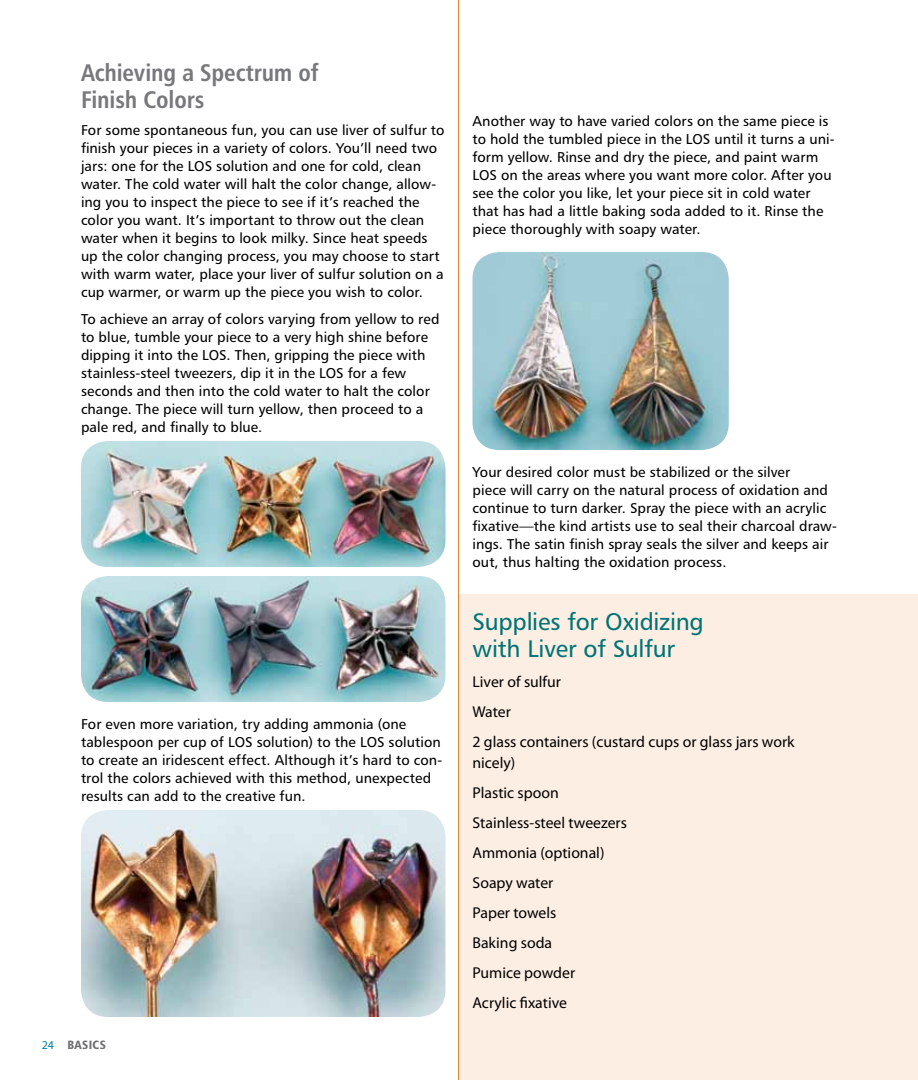
<style>
.page{position:relative;width:918px;height:1080px;background:#fff}
.page>*{position:absolute;margin:0;border:0;box-sizing:border-box;transform-origin:0 0}
.t1{font:24px/27px "Humanist 777 BT Roman B";letter-spacing:-.01em;color:#007476}
.t2{font:24px/27px "Humanist 777 BT Bold Condensed B";letter-spacing:-.005em;color:#77787b}
.t3{font:15.75px/30px "Myriad Pro";color:#000}
.t4{font:14.25px/18px "Humanist 777 BT Roman B";letter-spacing:.005em;color:#000}
.t5{font:12px "Humanist 777 BT Black Condensed B";letter-spacing:.03em;color:#6d6e71}
.s1{font-family:"Myriad Pro";color:#007ea9}
</style>
<div class="page">
<div style="left:459px;top:594px;width:459px;height:486px;background:#fceee3"></div>
<hr style="left:458px;top:0;width:1px;height:1080px;background:#de761c">
<img style="left:81px;top:441px;width:365px;height:126px">
<img style="left:81px;top:576px;width:365px;height:126px">
<img style="left:81px;top:810px;width:365px;height:207px">
<img style="left:472px;top:252px;width:257px;height:198px">
<p class="t2" style="left:81px;top:59px;width:239px">Achieving a Spectrum of<br>Finish Colors</p>
<p class="t4" style="left:81px;top:121px;width:365px">For some spontaneous fun, you can use liver of sulfur to finish your pieces in a variety of colors. You’ll need two jars: one for the LOS solution and one for cold, clean water. The cold water will halt the color change, allow&shy;ing you to inspect the piece to see if it’s reached the color you want. It’s important to throw out the clean water when it begins to look milky. Since heat speeds up the color changing process, you may choose to start with warm water, place your liver of sulfur solution on a cup warmer, or warm up the piece you wish to color.</p>
<p class="t4" style="left:81px;top:310px;width:360px">To achieve an array of colors varying from yellow to red to blue, tumble your piece to a very high shine before dipping it into the LOS. Then, gripping the piece with stainless-steel tweezers, dip it in the LOS for a few seconds and then into the cold water to halt the color change. The piece will turn yellow, then proceed to a pale red, and finally to blue.</p>
<p class="t4" style="left:81px;top:715px;width:363px">For even more variation, try adding ammonia (one tablespoon per cup of LOS solution) to the LOS solution to create an iridescent effect. Although it’s hard to con&shy;trol the colors achieved with this method, unexpected results can add to the creative fun.</p>
<p class="t5" style="left:42px;top:1037px;width:66px"><span class="s1">24</span> BASICS</p>
<p class="t4" style="left:472px;top:112px;width:364px">Another way to have varied colors on the same piece is to hold the tumbled piece in the LOS until it turns a uni&shy;form yellow. Rinse and dry the piece, and paint warm LOS on the areas where you want more color. After you see the color you like, let your piece sit in cold water that has had a little baking soda added to it. Rinse the piece thoroughly with soapy water.</p>
<p class="t4" style="left:472px;top:463px;width:366px">Your desired color must be stabilized or the silver<br>piece will carry on the natural process of oxidation and continue to turn darker. Spray the piece with an acrylic fixative—the kind artists use to seal their charcoal draw&shy;ings. The satin finish spray seals the silver and keeps air out, thus halting the oxidation process.</p>
<p class="t1" style="left:472px;top:608px;width:233px">Supplies for Oxidizing with Liver of Sulfur</p>
<p class="t3" style="left:472px;top:666px;width:324px">Liver of sulfur<br>Water<br>2 glass containers (custard cups or glass jars work</p>
<p class="t3" style="left:472px;top:747px;width:156px">nicely)<br>Plastic spoon<br>Stainless-steel tweezers<br>Ammonia (optional)<br>Soapy water<br>Paper towels<br>Baking soda<br>Pumice powder<br>Acrylic fixative</p>
</div>
